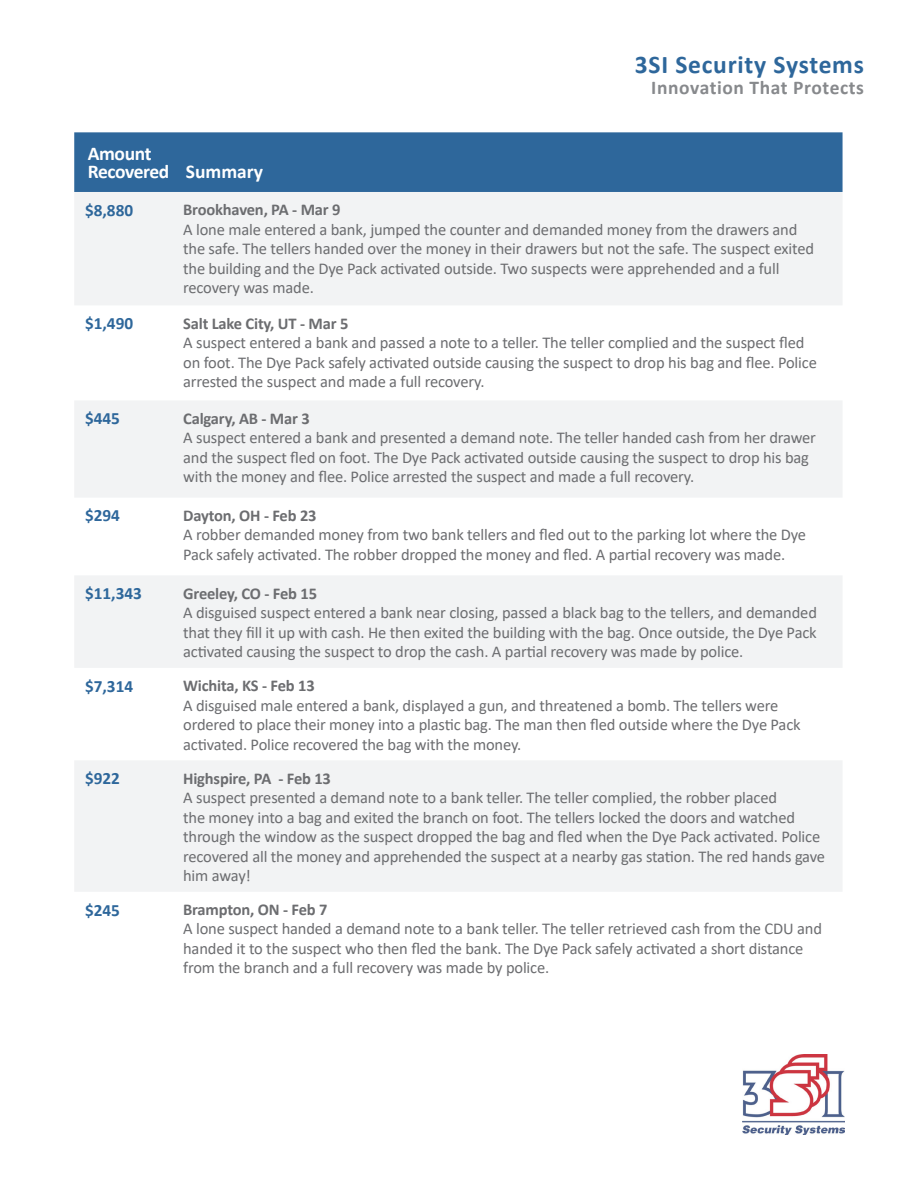
<style>
.page{position:relative;width:918px;height:1188px;background:#fff}
.page>*{position:absolute;margin:0;border:0;box-sizing:border-box;transform-origin:0 0}
.t1{font:700 25.5px "Calibri";letter-spacing:.03em;color:#2e679b}
.t2{font:700 19.5px "Calibri";letter-spacing:.03em;color:#87898c}
.subtitle{font:700 19.5px/18px "Calibri";letter-spacing:-.02em;color:#fff}
.subtitle-2{font:700 17.25px "Calibri";color:#2e679b}
.grey_text{font:16.5px/19.5px "Calibri";letter-spacing:-.01em;color:#6c6d70}
.s1{font-weight:700}
</style>
<div class="page">
<img style="left:743px;top:1055px;width:102px;height:79px">
<div style="left:74px;top:132px;width:769px;height:60px;background:#2e679b"></div>
<svg style="left:75px;top:192px;width:767px;height:700px;fill:#f2f3f4"></svg>
<p class="subtitle" style="left:88px;top:145px;width:83px">Amount<br>Recovered</p>
<p class="subtitle" style="left:186px;top:163px;width:79px">Summary</p>
<h1 class="t1" style="left:635px;top:47px;width:231px">3SI Security Systems</h1>
<p class="t2" style="left:651px;top:74px;width:214px">Innovation That Protects</p>
<p class="subtitle-2" style="left:85px;top:198px;width:50px">$8,880</p>
<p class="grey_text" style="left:183px;top:200px;width:632px"><span class="s1">Brookhaven, PA - Mar 9<br></span>A lone male entered a bank, jumped the counter and demanded money from the drawers and the safe. The tellers handed over the money in their drawers but not the safe. The suspect exited the building and the Dye Pack activated outside. Two suspects were apprehended and a full recovery was made.</p>
<p class="subtitle-2" style="left:85px;top:311px;width:50px">$1,490</p>
<p class="grey_text" style="left:183px;top:313px;width:635px"><span class="s1">Salt Lake City, UT - Mar 5<br></span>A suspect entered a bank and passed a note to a teller. The teller complied and the suspect fled on foot. The Dye Pack safely activated outside causing the suspect to drop his bag and flee. Police arrested the suspect and made a full recovery.</p>
<p class="subtitle-2" style="left:85px;top:406px;width:36px">$445</p>
<p class="grey_text" style="left:183px;top:408px;width:634px"><span class="s1">Calgary, AB - Mar 3<br></span>A suspect entered a bank and presented a demand note. The teller handed cash from her drawer and the suspect fled on foot. The Dye Pack activated outside causing the suspect to drop his bag with the money and flee. Police arrested the suspect and made a full recovery.</p>
<p class="subtitle-2" style="left:85px;top:503px;width:36px">$294</p>
<p class="grey_text" style="left:183px;top:505px;width:624px"><span class="s1">Dayton, OH - Feb 23<br></span>A robber demanded money from two bank tellers and fled out to the parking lot where the Dye<br>Pack safely activated. The robber dropped the money and fled. A partial recovery was made.</p>
<p class="subtitle-2" style="left:85px;top:581px;width:58px">$11,343</p>
<p class="grey_text" style="left:183px;top:583px;width:635px"><span class="s1">Greeley, CO - Feb 15<br></span>A disguised suspect entered a bank near closing, passed a black bag to the tellers, and demanded that they fill it up with cash. He then exited the building with the bag. Once outside, the Dye Pack activated causing the suspect to drop the cash. A partial recovery was made by police.</p>
<p class="subtitle-2" style="left:85px;top:674px;width:50px">$7,314</p>
<p class="grey_text" style="left:183px;top:675px;width:619px"><span class="s1">Wichita, KS - Feb 13<br></span>A disguised male entered a bank, displayed a gun, and threatened a bomb. The tellers were ordered to place their money into a plastic bag. The man then fled outside where the Dye Pack activated. Police recovered the bag with the money.</p>
<p class="subtitle-2" style="left:85px;top:766px;width:36px">$922</p>
<p class="grey_text" style="left:183px;top:768px;width:643px"><span class="s1">Highspire, PA - Feb 13<br></span>A suspect presented a demand note to a bank teller. The teller complied, the robber placed<br>the money into a bag and exited the branch on foot. The tellers locked the doors and watched through the window as the suspect dropped the bag and fled when the Dye Pack activated. Police recovered all the money and apprehended the suspect at a nearby gas station. The red hands gave him away!</p>
<p class="subtitle-2" style="left:85px;top:898px;width:36px">$245</p>
<p class="grey_text" style="left:183px;top:899px;width:640px"><span class="s1">Brampton, ON - Feb 7<br></span>A lone suspect handed a demand note to a bank teller. The teller retrieved cash from the CDU and handed it to the suspect who then fled the bank. The Dye Pack safely activated a short distance from the branch and a full recovery was made by police.</p>
</div>
